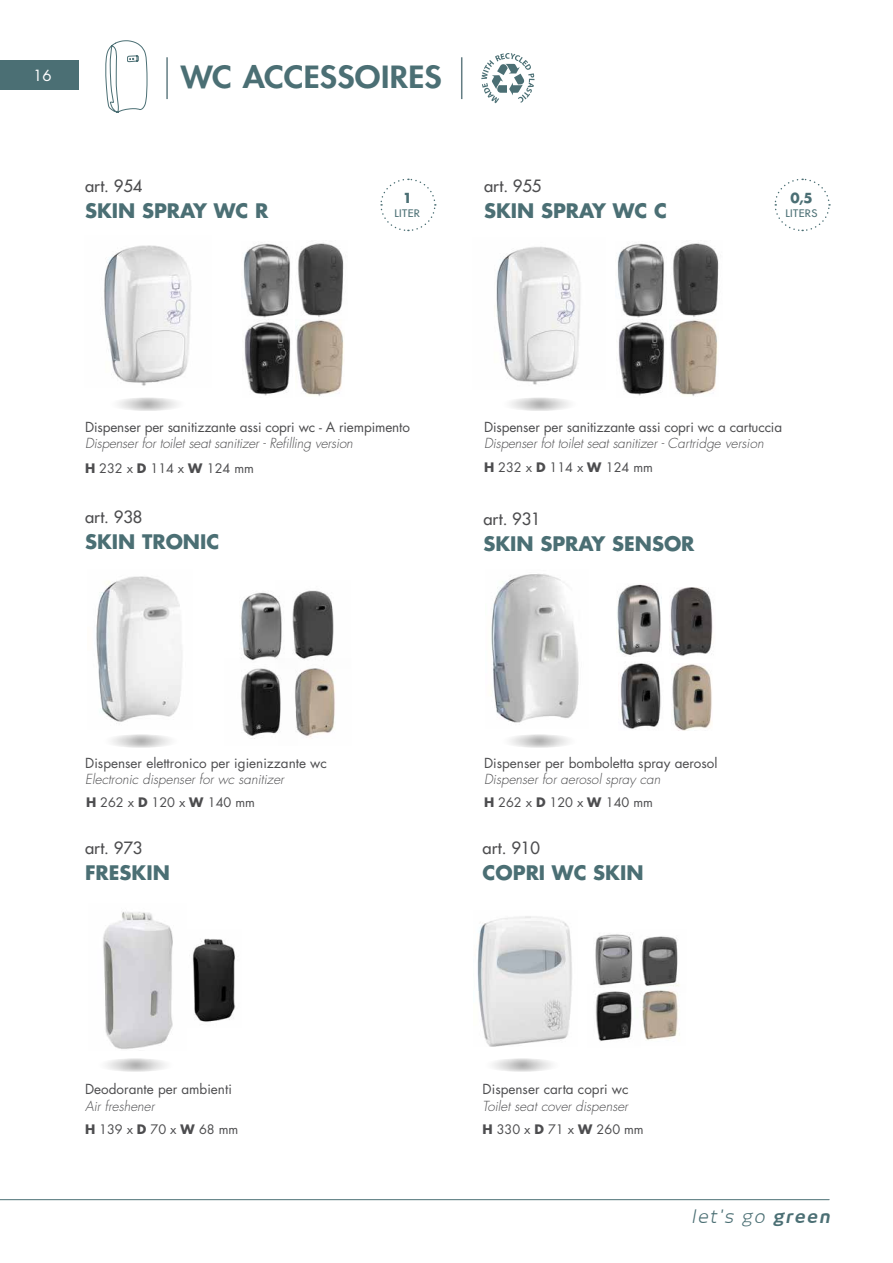
<style>
.page{position:relative;width:893px;height:1263px;background:#fff}
.page>*{position:absolute;margin:0;border:0;box-sizing:border-box;transform-origin:0 0}
.t1{font:800 29.85px "Futura Std";letter-spacing:.005em;color:#4b6f74;scale:1.1 1}
.t2{font:700 19.5px "Futura Std";color:#4b6f74}
.t3{font:italic 18px "New June";color:#4b6f74}
.t4{font:500 16.5px "Futura Std";color:#4d4d4f}
.t5{font:15px "Futura Std";color:#fff}
.t6{font:13.5px "Futura Std";color:#4d4d4f}
.t7{font:italic 300 13.5px "Futura Std";color:#4d4d4f}
.t8{font:700 13.5px "Futura Std";color:#4b6f74}
.t9{font:12.75px "Futura Std";color:#4d4d4f}
.t10{font:500 10.2px "Futura Std";letter-spacing:.03em;color:#4b6f74;scale:1.11 1}
.s1{font-weight:700}
</style>
<div class="page">
<div style="left:0;top:61px;width:79px;height:29px;background:#4b6f74"></div>
<hr style="left:0;top:1199px;width:829px;height:1px;background:#4b6f74">
<svg style="left:106px;top:397px;width:83px;height:14px"></svg>
<svg style="left:498px;top:397px;width:83px;height:14px"></svg>
<svg style="left:100px;top:734px;width:82px;height:14px"></svg>
<svg style="left:498px;top:734px;width:82px;height:14px"></svg>
<hr style="left:166px;top:57px;width:2px;height:42px;background:#637d83">
<hr style="left:461px;top:57px;width:1px;height:42px;background:#637d83">
<svg style="left:106px;top:40px;width:42px;height:73px"></svg>
<img style="left:96px;top:576px;width:86px;height:146px">
<img style="left:491px;top:574px;width:88px;height:149px">
<img style="left:298px;top:669px;width:37px;height:68px">
<img style="left:672px;top:664px;width:40px;height:66px">
<img style="left:241px;top:668px;width:57px;height:71px">
<img style="left:620px;top:663px;width:41px;height:67px">
<img style="left:241px;top:592px;width:35px;height:69px">
<img style="left:617px;top:584px;width:44px;height:71px">
<img style="left:276px;top:590px;width:58px;height:79px">
<img style="left:670px;top:588px;width:43px;height:68px">
<img style="left:496px;top:246px;width:85px;height:139px">
<img style="left:104px;top:245px;width:87px;height:141px">
<img style="left:296px;top:320px;width:48px;height:76px">
<img style="left:670px;top:320px;width:48px;height:76px">
<img style="left:243px;top:243px;width:48px;height:153px">
<img style="left:617px;top:243px;width:48px;height:153px">
<img style="left:298px;top:242px;width:46px;height:78px">
<img style="left:673px;top:242px;width:46px;height:78px">
<svg style="left:380px;top:178px;width:56px;height:54px"></svg>
<svg style="left:774px;top:178px;width:56px;height:54px"></svg>
<svg style="left:481px;top:53px;width:53px;height:50px"></svg>
<svg style="left:481px;top:1058px;width:82px;height:14px"></svg>
<svg style="left:94px;top:1058px;width:83px;height:14px"></svg>
<img style="left:477px;top:916px;width:95px;height:130px">
<img style="left:103px;top:912px;width:70px;height:137px">
<img style="left:192px;top:938px;width:44px;height:84px">
<img style="left:642px;top:993px;width:36px;height:47px">
<img style="left:595px;top:991px;width:38px;height:50px">
<img style="left:595px;top:934px;width:38px;height:52px">
<img style="left:641px;top:936px;width:38px;height:57px">
<p class="t5" style="left:33px;top:66px;width:20px">16</p>
<h1 class="t1" style="left:181px;top:58px;width:239px">WC ACCESSOIRES</h1>
<p class="t4" style="left:85px;top:176px;width:59px">art. 954</p>
<h2 class="t2" style="left:85px;top:198px;width:185px">SKIN SPRAY WC R</h2>
<p class="t8" style="left:403px;top:189px;width:11px">1</p>
<p class="t10" style="left:395px;top:207px;width:24px">LITER</p>
<p class="t4" style="left:484px;top:176px;width:59px">art. 955</p>
<h2 class="t2" style="left:484px;top:198px;width:184px">SKIN SPRAY WC C</h2>
<p class="t8" style="left:790px;top:189px;width:24px">0,5</p>
<p class="t10" style="left:786px;top:207px;width:30px">LITERS</p>
<p class="t6" style="left:85px;top:418px;width:326px">Dispenser per sanitizzante assi copri wc - A riempimento</p>
<p class="t7" style="left:85px;top:435px;width:269px">Dispenser for toilet seat sanitizer - Refilling version</p>
<p class="t6" style="left:484px;top:418px;width:300px">Dispenser per sanitizzante assi copri wc a cartuccia</p>
<p class="t7" style="left:484px;top:435px;width:281px">Dispenser fot toilet seat sanitizer - Cartridge version</p>
<p class="t9" style="left:85px;top:460px;width:170px"><span class="s1">H</span> 232 x <span class="s1">D</span> 114 x <span class="s1">W</span> 124 mm</p>
<p class="t9" style="left:484px;top:459px;width:170px"><span class="s1">H</span> 232 x <span class="s1">D</span> 114 x <span class="s1">W</span> 124 mm</p>
<p class="t4" style="left:85px;top:506px;width:59px">art. 938</p>
<p class="t4" style="left:483px;top:508px;width:59px">art. 931</p>
<h2 class="t2" style="left:85px;top:528px;width:136px">SKIN TRONIC</h2>
<h2 class="t2" style="left:483px;top:530px;width:213px">SKIN SPRAY SENSOR</h2>
<p class="t6" style="left:85px;top:754px;width:243px">Dispenser elettronico per igienizzante wc</p>
<p class="t7" style="left:85px;top:771px;width:200px">Electronic dispenser for wc sanitizer</p>
<p class="t6" style="left:484px;top:754px;width:235px">Dispenser per bomboletta spray aerosol</p>
<p class="t7" style="left:484px;top:771px;width:178px">Dispenser for aerosol spray can</p>
<p class="t9" style="left:86px;top:795px;width:170px"><span class="s1">H</span> 262 x <span class="s1">D</span> 120 x <span class="s1">W</span> 140 mm</p>
<p class="t9" style="left:484px;top:795px;width:170px"><span class="s1">H</span> 262 x <span class="s1">D</span> 120 x <span class="s1">W</span> 140 mm</p>
<p class="t4" style="left:85px;top:838px;width:59px">art. 973</p>
<p class="t4" style="left:483px;top:838px;width:59px">art. 910</p>
<h2 class="t2" style="left:85px;top:860px;width:86px">FRESKIN</h2>
<h2 class="t2" style="left:483px;top:860px;width:162px">COPRI WC SKIN</h2>
<p class="t6" style="left:85px;top:1080px;width:148px">Deodorante per ambienti</p>
<p class="t7" style="left:85px;top:1097px;width:71px">Air freshener</p>
<p class="t6" style="left:483px;top:1080px;width:147px">Dispenser carta copri wc</p>
<p class="t7" style="left:483px;top:1097px;width:147px">Toilet seat cover dispenser</p>
<p class="t9" style="left:85px;top:1121px;width:155px"><span class="s1">H</span> 139 x <span class="s1">D</span> 70 x <span class="s1">W</span> 68 mm</p>
<p class="t9" style="left:483px;top:1121px;width:163px"><span class="s1">H</span> 330 x <span class="s1">D</span> 71 x <span class="s1">W</span> 260 mm</p>
<h3 class="t3" style="left:692px;top:1206px;width:143px">let's go <span class="s1">green</span></h3>
</div>
